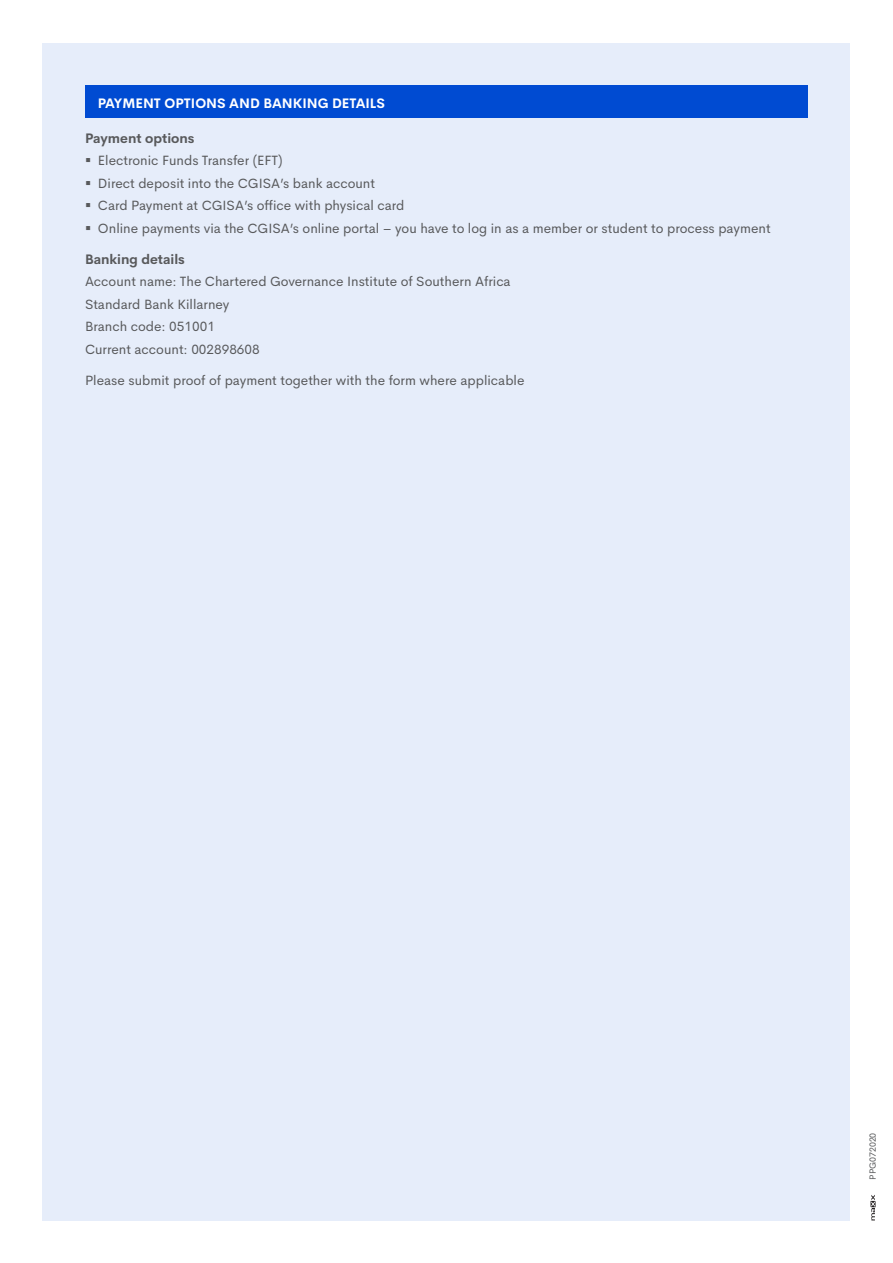
<style>
.page{position:relative;width:893px;height:1263px;background:#fff}
.page>*{position:absolute;margin:0;border:0;box-sizing:border-box;transform-origin:0 0}
.t1{font:13.5px/22.5px "Cerebri Sans";color:#58595b}
.t2{font:700 13.5px "Cerebri Sans";color:#fff}
.t3{font:700 13.5px "Cerebri Sans";color:#58595b}
.t4{font:9px "Cerebri Sans";letter-spacing:-.01em;color:#58595b}
</style>
<div class="page">
<div style="left:43px;top:43px;width:807px;height:1177px;background:#e6edfa"></div>
<div style="left:85px;top:85px;width:723px;height:33px;background:#004bd2"></div>
<svg style="left:870px;top:1195px;width:5px;height:25px"></svg>
<p class="t2" style="left:98px;top:92px;width:289px">PAYMENT OPTIONS AND BANKING DETAILS</p>
<p class="t3" style="left:85px;top:127px;width:111px">Payment options</p>
<p class="t1" style="left:85px;top:148px;width:199px">▪ Electronic Funds Transfer (EFT)</p>
<p class="t1" style="left:85px;top:171px;width:292px">▪ Direct deposit into the CGISA’s bank account</p>
<p class="t1" style="left:85px;top:193px;width:321px">▪ Card Payment at CGISA’s office with physical card</p>
<p class="t1" style="left:85px;top:216px;width:687px">▪ Online payments via the CGISA’s online portal – you have to log in as a member or student to process payment</p>
<p class="t3" style="left:85px;top:248px;width:101px">Banking details</p>
<p class="t1" style="left:85px;top:269px;width:427px">Account name: The Chartered Governance Institute of Southern Africa Standard Bank Killarney<br>Branch code: 051001<br>Current account: 002898608</p>
<p class="t1" style="left:85px;top:368px;width:441px">Please submit proof of payment together with the form where applicable</p>
<p class="t4" style="left:866px;top:1179px;width:48px;rotate:-90deg">PPG072020</p>
</div>
